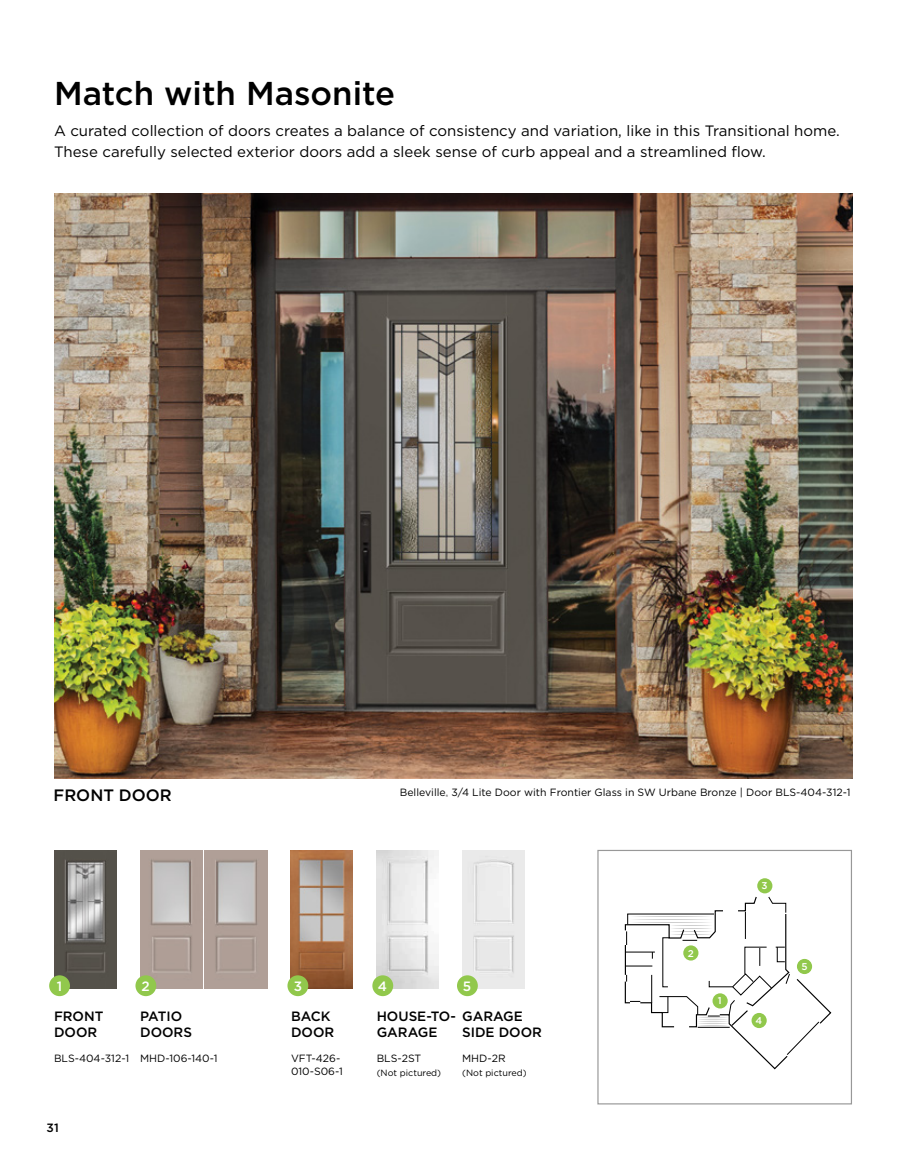
<style>
.page{position:relative;width:905px;height:1175px;background:#fff}
.page>*{position:absolute;margin:0;border:0;box-sizing:border-box;transform-origin:0 0}
.t1{font:500 33px "Gotham";color:#000}
.t2{font:500 16.5px "Gotham";color:#000}
.t3{font:15px/21px "Gotham";color:#000}
.t4{font:500 13.5px/16.2px "Gotham";color:#000}
.t5{font:500 13.5px "Gotham";color:#fff}
.t6{font:500 12px "Gotham";color:#000}
.t7{font:10.5px/12.6px "Gotham";color:#000}
.t8{font:500 9.9px "Gotham";color:#fff}
.t9{font:9px "Gotham";color:#000}
</style>
<div class="page">
<img style="left:54px;top:193px;width:798px;height:585px">
<div style="left:597px;top:850px;width:255px;height:254px;background:#fff;border:1px solid #989898"></div>
<img style="left:54px;top:850px;width:62px;height:138px">
<img style="left:291px;top:850px;width:62px;height:138px">
<img style="left:140px;top:850px;width:62px;height:138px">
<img style="left:205px;top:850px;width:62px;height:138px">
<img style="left:377px;top:850px;width:62px;height:138px">
<img style="left:463px;top:850px;width:62px;height:138px">
<svg style="left:624px;top:896px;width:207px;height:173px"></svg>
<div style="left:49px;top:975px;width:21px;height:21px;background:#91c84c;border-radius:50%"></div>
<div style="left:135px;top:975px;width:21px;height:21px;background:#91c84c;border-radius:50%"></div>
<div style="left:457px;top:975px;width:21px;height:21px;background:#91c84c;border-radius:50%"></div>
<div style="left:372px;top:975px;width:21px;height:21px;background:#91c84c;border-radius:50%"></div>
<div style="left:683px;top:945px;width:15px;height:15px;background:#91c84c;border-radius:50%"></div>
<div style="left:712px;top:993px;width:15px;height:15px;background:#91c84c;border-radius:50%"></div>
<div style="left:757px;top:878px;width:15px;height:15px;background:#91c84c;border-radius:50%"></div>
<div style="left:751px;top:1012px;width:15px;height:16px;background:#91c84c;border-radius:50%"></div>
<svg style="left:796px;top:958px;width:16px;height:16px"></svg>
<div style="left:287px;top:975px;width:21px;height:21px;background:#91c84c;border-radius:50%"></div>
<h1 class="t1" style="left:54px;top:71px;width:343px">Match with Masonite</h1>
<p class="t3" style="left:54px;top:119px;width:787px">A curated collection of doors creates a balance of consistency and variation, like in this Transitional home.<br>These carefully selected exterior doors add a sleek sense of curb appeal and a streamlined flow.</p>
<p class="t2" style="left:54px;top:784px;width:120px">FRONT DOOR</p>
<p class="t7" style="left:400px;top:786px;width:452px">Belleville<sub>®</sub> 3/4 Lite Door with Frontier Glass in SW Urbane Bronze | Door BLS-404-312-1</p>
<p class="t8" style="left:687px;top:946px;width:8px">2</p>
<p class="t8" style="left:761px;top:879px;width:8px">3</p>
<p class="t8" style="left:801px;top:960px;width:8px">5</p>
<p class="t5" style="left:57px;top:977px;width:7px">1</p>
<p class="t5" style="left:141px;top:977px;width:10px">2</p>
<p class="t5" style="left:378px;top:977px;width:11px">4</p>
<p class="t5" style="left:463px;top:977px;width:10px">5</p>
<p class="t5" style="left:294px;top:977px;width:10px">3</p>
<p class="t4" style="left:54px;top:1007px;width:51px">FRONT<br>DOOR</p>
<p class="t4" style="left:462px;top:1007px;width:81px">GARAGE<br>SIDE DOOR</p>
<p class="t4" style="left:140px;top:1007px;width:53px">PATIO<br>DOORS</p>
<p class="t4" style="left:291px;top:1007px;width:45px">BACK<br>DOOR</p>
<p class="t7" style="left:291px;top:1052px;width:53px">VFT-426-<br>010-S06-1</p>
<p class="t4" style="left:376px;top:1007px;width:81px">HOUSE-TO-<br>GARAGE</p>
<p class="t7" style="left:54px;top:1052px;width:165px">BLS-404-312-1 MHD-106-140-1</p>
<p class="t7" style="left:462px;top:1052px;width:45px">MHD-2R</p>
<p class="t9" style="left:462px;top:1066px;width:66px">(Not pictured)</p>
<p class="t7" style="left:376px;top:1052px;width:46px">BLS-2ST</p>
<p class="t9" style="left:376px;top:1066px;width:66px">(Not pictured)</p>
<p class="t6" style="left:47px;top:1120px;width:14px">31</p>
<p class="t8" style="left:717px;top:994px;width:5px">1</p>
<p class="t8" style="left:755px;top:1014px;width:8px">4</p>
</div>
